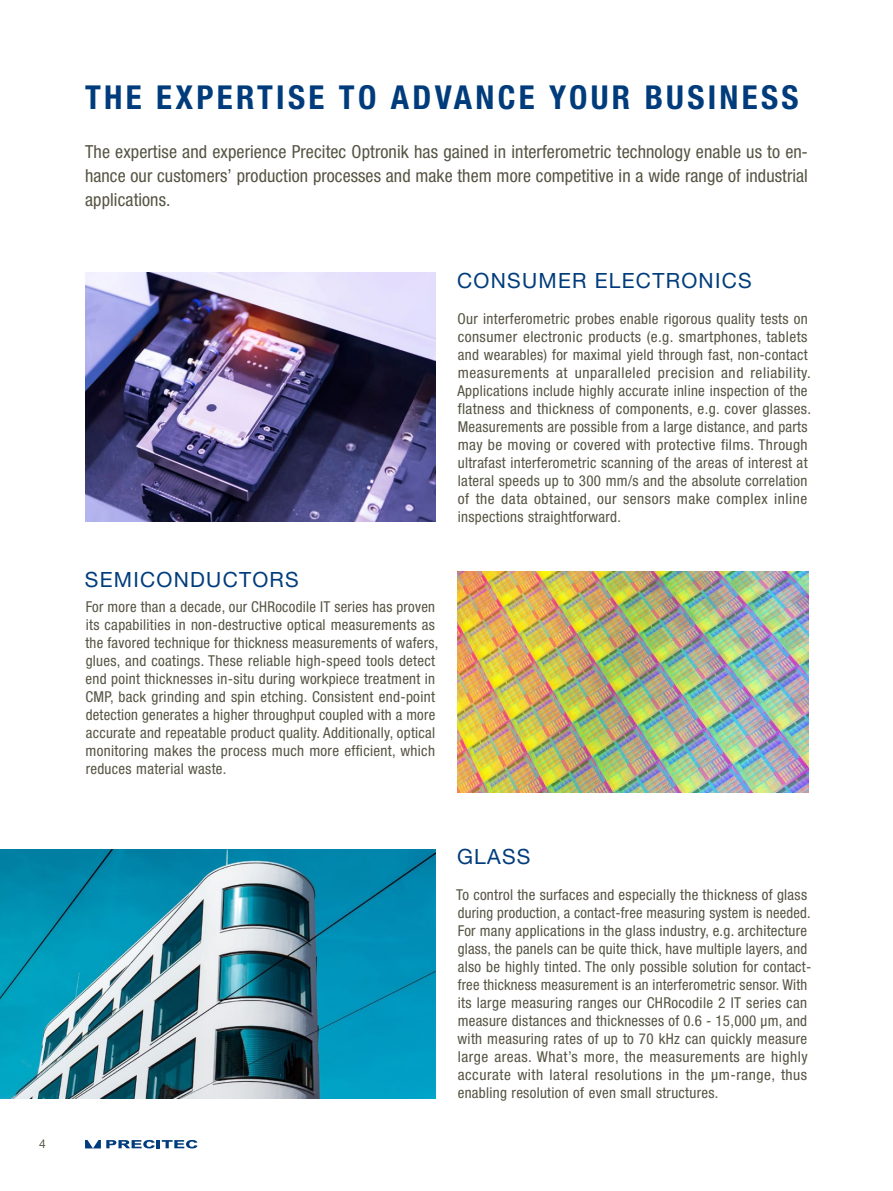
<style>
.page{position:relative;width:893px;height:1191px;background:#fff}
.page>*{position:absolute;margin:0;border:0;box-sizing:border-box;transform-origin:0 0}
.t1{font:700 condensed 33px "Helvetica Neue LT Pro";letter-spacing:.1em;color:#003c7c}
.t2{font:21px "Helvetica Neue LT Pro";letter-spacing:.06em;color:#003c7c}
.t3{font:condensed 18px/24px "Helvetica Neue LT Pro";letter-spacing:.005em;color:#565443;text-align:justify}
.t4{font:condensed 15px/18px "Helvetica Neue LT Pro";letter-spacing:.02em;color:#565443}
.t5{font:12px "Helvetica Neue LT Pro";color:#565443}
</style>
<div class="page">
<img style="left:457px;top:572px;width:351px;height:220px">
<img style="left:0;top:849px;width:436px;height:249px">
<img style="left:85px;top:272px;width:351px;height:250px">
<svg style="left:85px;top:1140px;width:113px;height:8px"></svg>
<p class="t5" style="left:39px;top:1137px;width:8px">4</p>
<h1 class="t1" style="left:85px;top:77px;width:715px">THE EXPERTISE TO ADVANCE YOUR BUSINESS</h1>
<p class="t3" style="left:85px;top:139px;width:724px">The expertise and experience Precitec Optronik has gained in interferometric technology enable us to en&shy;hance our customers’ production processes and make them more competitive in a wide range of industrial applications.</p>
<h2 class="t2" style="left:85px;top:567px;width:215px">SEMICONDUCTORS</h2>
<p class="t4" style="left:85px;top:598px;width:354px">For more than a decade, our CHRocodile IT series has proven its capabilities in non-destructive optical measurements as the favored technique for thickness measurements of wafers, glues, and coatings. These reliable high-speed tools detect end point thicknesses in-situ during workpiece treatment in CMP, back grinding and spin etching. Consistent end-point detection generates a higher throughput coupled with a more accurate and repeatable product quality. Additionally, optical monitoring makes the process much more efficient, which reduces material waste.</p>
<h2 class="t2" style="left:457px;top:268px;width:296px">CONSUMER ELECTRONICS</h2>
<p class="t4" style="left:457px;top:310px;width:355px">Our interferometric probes enable rigorous quality tests on consumer electronic products (e.g. smartphones, tablets and wearables) for maximal yield through fast, non-contact measurements at unparalleled precision and reliability.<br>Applications include highly accurate inline inspection of the flatness and thickness of components, e.g. cover glasses.<br>Measurements are possible from a large distance, and parts may be moving or covered with protective films. Through ultrafast interferometric scanning of the areas of interest at lateral speeds up to 300 mm/s and the absolute correlation of the data obtained, our sensors make complex inline inspections straightforward.</p>
<h2 class="t2" style="left:457px;top:844px;width:75px">GLASS</h2>
<p class="t4" style="left:456px;top:886px;width:357px">To control the surfaces and especially the thickness of glass during production, a contact-free measuring system is needed.<br>For many applications in the glass industry, e.g. architecture glass, the panels can be quite thick, have multiple layers, and also be highly tinted. The only possible solution for contact&shy;free thickness measurement is an interferometric sensor. With its large measuring ranges our CHRocodile 2 IT series can measure distances and thicknesses of 0.6 - 15,000 µm, and with measuring rates of up to 70 kHz can quickly measure large areas. What’s more, the measurements are highly accurate with lateral resolutions in the µm-range, thus enabling resolution of even small structures.</p>
</div>
